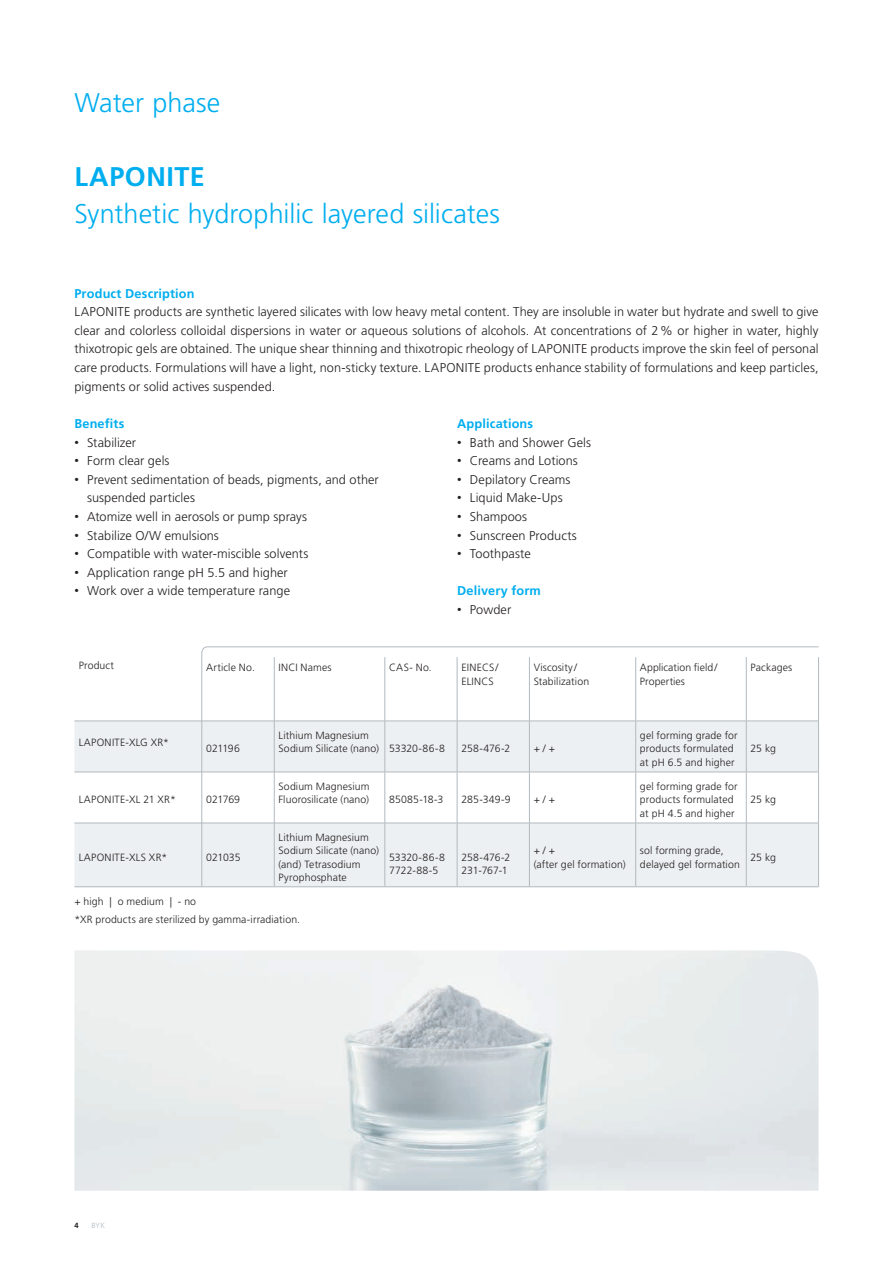
<style>
.page{position:relative;width:893px;height:1263px;background:#fff}
.page>*{position:absolute;margin:0;border:0;box-sizing:border-box;transform-origin:0 0}
.t1{font:300 27px "Frutiger LT Std";color:#00aeef}
.t2{font:700 27px "Frutiger LT Std";letter-spacing:.02em;color:#00aeef}
.t3{font:300 12.75px/18.6px "Frutiger LT Std";letter-spacing:.005em;color:#231f20}
.t4{font:700 12.75px "Frutiger LT Std";letter-spacing:.01em;color:#00aeef}
.t5{font:300 10.5px/13.5px "Frutiger LT Std";letter-spacing:.01em;color:#231f20}
.t6{font:300 10.5px "Frutiger LT Std";letter-spacing:.03em;color:#231f20}
.t7{font:300 10.5px/13.5px "Frutiger LT Std";letter-spacing:-.01em;color:#231f20}
.t8{font:300 7.5px "Frutiger LT Std";color:#b1b9bf}
.t9{font:700 7.5px "Frutiger LT Std";color:#231f20}
.s1{font-family:"Arial";font-weight:400}
</style>
<div class="page">
<img style="left:74px;top:950px;width:745px;height:241px">
<svg style="left:74px;top:722px;width:127px;height:164px;fill:#edf0f2"></svg>
<hr style="left:74px;top:721px;width:128px;height:1px;background:#b1b9bf">
<hr style="left:74px;top:772px;width:128px;height:1px;background:#b1b9bf">
<hr style="left:74px;top:823px;width:128px;height:1px;background:#b1b9bf">
<hr style="left:74px;top:886px;width:128px;height:1px;background:#b1b9bf">
<svg style="left:201px;top:646px;width:618px;height:241px"></svg>
<h1 class="t1" style="left:74px;top:87px;width:147px">Water phase</h1>
<h1 class="t2" style="left:74px;top:161px;width:132px">LAPONITE</h1>
<h1 class="t1" style="left:74px;top:199px;width:427px">Synthetic hydrophilic layered silicates</h1>
<p class="t4" style="left:74px;top:286px;width:122px">Product Description</p>
<p class="t3" style="left:74px;top:303px;width:746px;text-align:justify">LAPONITE products are synthetic layered silicates with low heavy metal content. They are insoluble in water but hydrate and swell to give clear and colorless colloidal dispersions in water or aqueous solutions of alcohols. At concentrations of 2% or higher in water, highly thixotropic gels are obtained. The unique shear thinning and thixotropic rheology of LAPONITE products improve the skin feel of personal care products. Formulations will have a light, non-sticky texture. LAPONITE products enhance stability of formulations and keep particles, pigments or solid actives suspended.</p>
<p class="t4" style="left:74px;top:416px;width:52px">Benefits</p>
<p class="t3" style="left:74px;top:433px;width:63px"><span class="s1">•</span> Stabilizer</p>
<p class="t3" style="left:74px;top:452px;width:97px"><span class="s1">•</span> Form clear gels</p>
<p class="t3" style="left:87px;top:470px;width:293px;text-indent:-13px"><span class="s1">•</span> Prevent sedimentation of beads, pigments, and other suspended particles</p>
<p class="t3" style="left:74px;top:507px;width:234px"><span class="s1">•</span> Atomize well in aerosols or pump sprays</p>
<p class="t3" style="left:74px;top:526px;width:146px"><span class="s1">•</span> Stabilize O/W emulsions</p>
<p class="t3" style="left:74px;top:545px;width:235px"><span class="s1">•</span> Compatible with water-miscible solvents</p>
<p class="t3" style="left:74px;top:563px;width:215px"><span class="s1">•</span> Application range pH 5.5 and higher</p>
<p class="t3" style="left:74px;top:582px;width:217px"><span class="s1">•</span> Work over a wide temperature range</p>
<p class="t4" style="left:457px;top:416px;width:78px">Applications</p>
<p class="t3" style="left:457px;top:433px;width:135px"><span class="s1">•</span> Bath and Shower Gels</p>
<p class="t3" style="left:457px;top:452px;width:122px"><span class="s1">•</span> Creams and Lotions</p>
<p class="t3" style="left:457px;top:470px;width:115px"><span class="s1">•</span> Depilatory Creams</p>
<p class="t3" style="left:457px;top:489px;width:107px"><span class="s1">•</span> Liquid Make-Ups</p>
<p class="t3" style="left:457px;top:507px;width:72px"><span class="s1">•</span> Shampoos</p>
<p class="t3" style="left:457px;top:526px;width:121px"><span class="s1">•</span> Sunscreen Products</p>
<p class="t3" style="left:457px;top:545px;width:75px"><span class="s1">•</span> Toothpaste</p>
<p class="t4" style="left:457px;top:583px;width:85px">Delivery form</p>
<p class="t3" style="left:457px;top:600px;width:56px"><span class="s1">•</span> Powder</p>
<p class="t5" style="left:79px;top:659px;width:37px">Product</p>
<p class="t5" style="left:206px;top:661px;width:50px">Article No.</p>
<p class="t5" style="left:278px;top:661px;width:55px">INCI Names</p>
<p class="t5" style="left:389px;top:661px;width:44px">CAS- No.</p>
<p class="t5" style="left:461px;top:661px;width:39px">EINECS/<br>ELINCS</p>
<p class="t5" style="left:534px;top:661px;width:57px">Viscosity/<br>Stabilization</p>
<p class="t5" style="left:640px;top:661px;width:79px">Application field/<br>Properties</p>
<p class="t5" style="left:750px;top:661px;width:43px">Packages</p>
<p class="t6" style="left:79px;top:736px;width:92px">LAPONITE-XLG XR*</p>
<p class="t5" style="left:206px;top:742px;width:35px">021196</p>
<p class="t6" style="left:79px;top:794px;width:99px">LAPONITE-XL 21 XR*</p>
<p class="t5" style="left:206px;top:793px;width:35px">021769</p>
<p class="t6" style="left:79px;top:851px;width:90px">LAPONITE-XLS XR*</p>
<p class="t5" style="left:206px;top:851px;width:36px">021035</p>
<p class="t5" style="left:278px;top:729px;width:168px">Lithium Magnesium<br>Sodium Silicate (nano) 53320-86-8</p>
<p class="t5" style="left:461px;top:742px;width:50px">258-476-2</p>
<p class="t5" style="left:534px;top:742px;width:23px">+ / +</p>
<p class="t5" style="left:640px;top:729px;width:99px">gel forming grade for products formulated at pH 6.5 and higher</p>
<p class="t5" style="left:750px;top:742px;width:27px">25 kg</p>
<p class="t5" style="left:278px;top:780px;width:92px">Sodium Magnesium<br>Fluorosilicate (nano)</p>
<p class="t5" style="left:389px;top:793px;width:56px">85085-18-3</p>
<p class="t5" style="left:461px;top:793px;width:51px">285-349-9</p>
<p class="t5" style="left:534px;top:793px;width:23px">+ / +</p>
<p class="t5" style="left:640px;top:780px;width:99px">gel forming grade for products formulated at pH 4.5 and higher</p>
<p class="t5" style="left:750px;top:793px;width:27px">25 kg</p>
<p class="t5" style="left:278px;top:830px;width:102px">Lithium Magnesium<br>Sodium Silicate (nano) (and) Tetrasodium<br>Pyrophosphate</p>
<p class="t5" style="left:389px;top:851px;width:57px">53320-86-8<br>7722-88-5</p>
<p class="t7" style="left:461px;top:851px;width:50px">258-476-2<br>231-767-1</p>
<p class="t5" style="left:534px;top:844px;width:93px">+ / +<br>(after gel formation)</p>
<p class="t5" style="left:640px;top:844px;width:101px">sol forming grade, delayed gel formation</p>
<p class="t5" style="left:750px;top:851px;width:27px">25 kg</p>
<p class="t5" style="left:74px;top:893px;width:227px;line-height:17.7px">+ high | o medium | - no<br>*XR products are sterilized by gamma-irradiation.</p>
<p class="t9" style="left:74px;top:1221px;width:6px">4</p>
<p class="t8" style="left:91px;top:1221px;width:15px">BYK</p>
</div>
